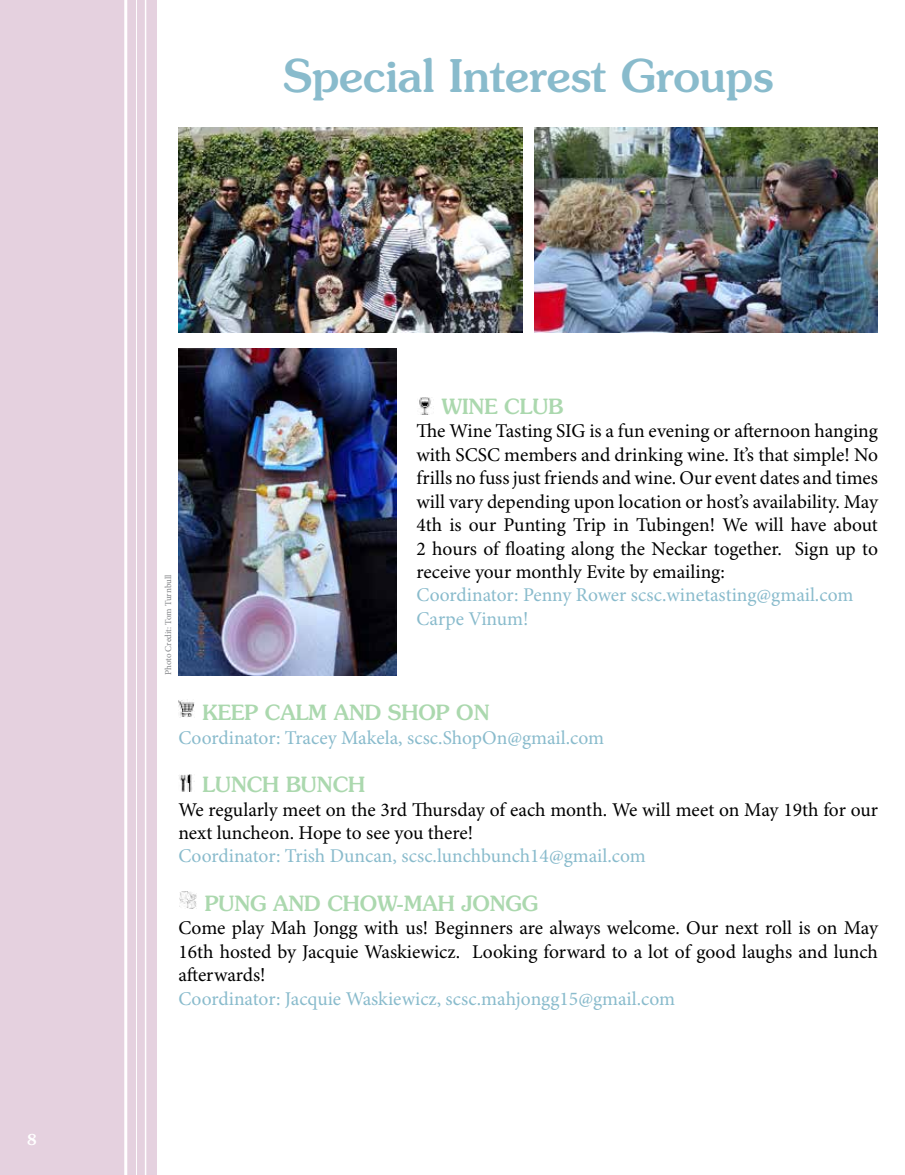
<style>
.page{position:relative;width:905px;height:1175px;background:#fff}
.page>*{position:absolute;margin:0;border:0;box-sizing:border-box;transform-origin:0 0}
.t1{font:500 45px "Souvenir Std";color:#89bbcc}
.t2{font:500 21px "Souvenir Std";color:#abd8ae}
.t3{font:19.5px/23.4px "Minion Pro";letter-spacing:-.005em;color:#000;text-align:justify}
.t4{font:19.5px/23.4px "Minion Pro";color:#89bbcc}
.t5{font:500 15px "Souvenir Std";color:#fff}
.t6{font:9px "Minion Pro";letter-spacing:-.005em;color:#808285}
</style>
<div class="page">
<div style="left:0;top:0;width:157px;height:1174px;background:#e5d1df"></div>
<hr style="left:124px;top:0;width:3px;height:1174px;background:#fff">
<hr style="left:136px;top:0;width:1px;height:1174px;background:#fff">
<hr style="left:145px;top:0;width:1px;height:1174px;background:#fff">
<img style="left:179px;top:891px;width:18px;height:17px">
<img style="left:178px;top:127px;width:344px;height:205px">
<img style="left:178px;top:348px;width:218px;height:327px">
<img style="left:534px;top:127px;width:343px;height:205px">
<img style="left:178px;top:774px;width:14px;height:17px">
<img style="left:178px;top:700px;width:16px;height:17px">
<img style="left:419px;top:397px;width:13px;height:17px">
<p class="t5" style="left:27px;top:1130px;width:11px">8</p>
<h1 class="t1" style="left:283px;top:49px;width:492px">SPECIAL INTEREST GROUPS</h1>
<p class="t6" style="left:163px;top:675px;width:102px;rotate:-90deg">Photo Credit: Tom Turnbull</p>
<p class="t2" style="left:441px;top:394px;width:120px">WINE CLUB</p>
<p class="t3" style="left:416px;top:420px;width:463px">The Wine Tasting SIG is a fun evening or afternoon hanging with SCSC members and drinking wine. It’s that simple! No frills no fuss just friends and wine. Our event dates and times will vary depending upon location or host’s availability. May 4th is our Punting Trip in Tubingen! We will have about 2 hours of floating along the Neckar together. Sign up to receive your monthly Evite by emailing:</p>
<p class="t4" style="left:416px;top:584px;width:438px">Coordinator: Penny Rower scsc.winetasting@gmail.com<br>Carpe Vinum!</p>
<p class="t2" style="left:202px;top:700px;width:288px">KEEP CALM AND SHOP ON</p>
<p class="t4" style="left:178px;top:726px;width:427px">Coordinator: Tracey Makela, scsc.ShopOn@gmail.com</p>
<p class="t2" style="left:202px;top:772px;width:147px">LUNCH BUNCH</p>
<p class="t3" style="left:178px;top:798px;width:701px">We regularly meet on the 3rd Thursday of each month. We will meet on May 19th for our next luncheon. Hope to see you there!</p>
<p class="t4" style="left:178px;top:845px;width:469px">Coordinator: Trish Duncan, scsc.lunchbunch14@gmail.com</p>
<p class="t2" style="left:205px;top:890px;width:318px">PUNG AND CHOW-MAH JONGG</p>
<p class="t3" style="left:178px;top:917px;width:701px">Come play Mah Jongg with us! Beginners are always welcome. Our next roll is on May 16th hosted by Jacquie Waskiewicz. Looking forward to a lot of good laughs and lunch afterwards!</p>
<p class="t4" style="left:178px;top:987px;width:498px">Coordinator: Jacquie Waskiewicz, scsc.mahjongg15@gmail.com</p>
</div>
